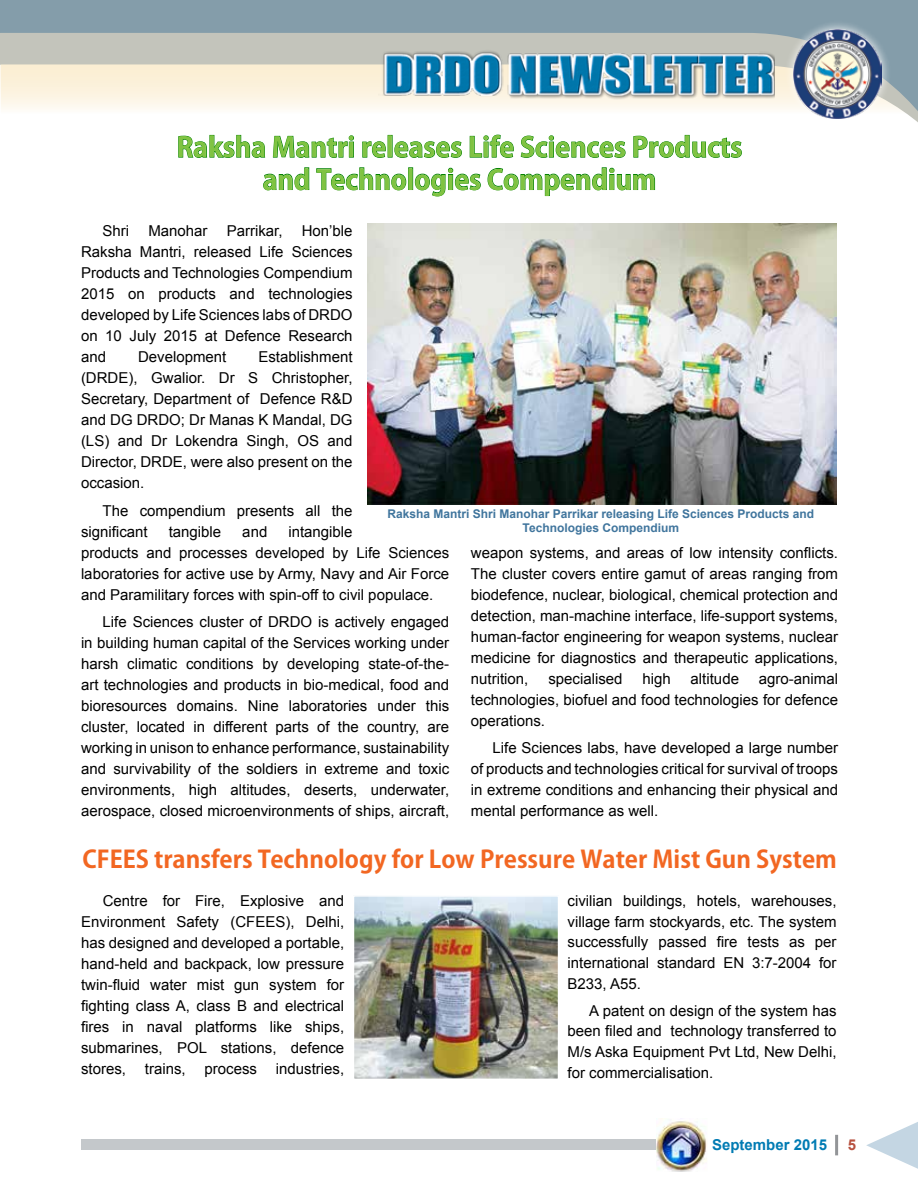
<style>
.page{position:relative;width:918px;height:1188px;background:#fff}
.page>*{position:absolute;margin:0;border:0;box-sizing:border-box;transform-origin:0 0}
.t1{font:700 27px/32.4px "Koz Go Pro";color:#80c342;text-align:center}
.t2{font:700 24px "Koz Go Pro";color:#f26722}
.t3{font:15px/21px "Arial";color:#000;text-align:justify}
.t4{font:700 15px "Arial";color:#007bb3}
.t5{font:700 15px "Arial";color:#b7513f}
.t6{font:700 12px/14.2px "Arial";color:#40759d;text-align:center}
</style>
<div class="page">
<hr style="left:835px;top:1135px;width:3px;height:20px;background:#939598">
<div style="left:81px;top:1139px;width:625px;height:11px;background:#c4c8cb"></div>
<svg style="left:866px;top:1122px;width:52px;height:47px"></svg>
<svg style="left:1px;top:0;width:917px;height:141px"></svg>
<svg style="left:0;top:0;width:1px;height:95px"></svg>
<img style="left:379px;top:50px;width:396px;height:49px">
<div style="left:783px;top:20px;width:108px;height:108px;background:#fff;opacity:.75"></div>
<img style="left:793px;top:29px;width:89px;height:89px">
<img style="left:656px;top:1121px;width:51px;height:51px">
<svg style="left:178px;top:135px;width:87px;height:23px"></svg>
<svg style="left:273px;top:136px;width:81px;height:22px"></svg>
<div style="left:349px;top:142px;width:4px;height:15px;border:1px solid #008000"></div>
<svg style="left:362px;top:141px;width:24px;height:17px"></svg>
<svg style="left:394px;top:141px;width:68px;height:17px"></svg>
<svg style="left:469px;top:134px;width:45px;height:24px"></svg>
<svg style="left:521px;top:135px;width:105px;height:23px"></svg>
<svg style="left:633px;top:135px;width:109px;height:23px"></svg>
<svg style="left:263px;top:167px;width:47px;height:24px"></svg>
<svg style="left:316px;top:167px;width:91px;height:24px"></svg>
<div style="left:409px;top:168px;width:4px;height:22px;border:1px solid #008000"></div>
<svg style="left:415px;top:168px;width:66px;height:29px"></svg>
<svg style="left:487px;top:167px;width:168px;height:29px"></svg>
<img style="left:367px;top:224px;width:470px;height:281px">
<img style="left:356px;top:898px;width:200px;height:179px">
<div style="left:353px;top:895px;width:206px;height:185px;border:2px solid #fff"></div>
<h1 class="t1" style="left:177px;top:133px;width:567px">Raksha Mantri releases Life Sciences Products and Technologies Compendium</h1>
<p class="t3" style="left:103px;top:220px;width:28px">Shri</p>
<p class="t3" style="left:148px;top:220px;width:61px">Manohar</p>
<p class="t3" style="left:227px;top:220px;width:57px">Parrikar,</p>
<p class="t3" style="left:81px;top:220px;width:273px;text-indent:221px">Hon’ble Raksha Mantri, released Life Sciences Products and Technologies Compendium 2015 on products and technologies developed by Life Sciences labs of DRDO on 10 July 2015 at Defence Research and</p>
<p class="t3" style="left:81px;top:346px;width:273px;text-indent:177px">Establishment (DRDE), Gwalior. Dr S Christopher, Secretary, Department of Defence R&amp;D and DG DRDO; Dr Manas K Mandal, DG (LS) and Dr Lokendra Singh, OS and Director, DRDE, were also present on the occasion.</p>
<p class="t3" style="left:81px;top:500px;width:273px;text-indent:22px">The compendium presents all the significant</p>
<p class="t3" style="left:138px;top:346px;width:90px">Development</p>
<p class="t6" style="left:387px;top:507px;width:428px">Raksha Mantri Shri Manohar Parrikar releasing Life Sciences Products and<br>Technologies Compendium</p>
<p class="t3" style="left:81px;top:521px;width:370px;text-align:left;text-indent:207px">intangible<br>products and processes developed by Life Sciences laboratories for active use by Army, Navy and Air Force and Paramilitary forces with spin-off to civil populace.</p>
<p class="t3" style="left:81px;top:612px;width:370px;text-indent:22px">Life Sciences cluster of DRDO is actively engaged in building human capital of the Services working under harsh climatic conditions by developing state-of-the&shy;art technologies and products in bio-medical, food and bioresources domains. Nine laboratories under this cluster, located in different parts of the country, are working in unison to enhance performance, sustainability and survivability of the soldiers in extreme and toxic environments, high altitudes, deserts, underwater, aerospace, closed microenvironments of ships, aircraft,</p>
<p class="t3" style="left:169px;top:521px;width:54px">tangible</p>
<p class="t3" style="left:242px;top:521px;width:27px">and</p>
<p class="t3" style="left:471px;top:542px;width:369px">weapon systems, and areas of low intensity conflicts.<br>The cluster covers entire gamut of areas ranging from biodefence, nuclear, biological, chemical protection and detection, man-machine interface, life-support systems, human-factor engineering for weapon systems, nuclear medicine for diagnostics and therapeutic applications, nutrition,</p>
<p class="t3" style="left:471px;top:668px;width:369px;text-indent:288px">agro-animal technologies, biofuel and food technologies for defence operations.</p>
<p class="t3" style="left:471px;top:738px;width:369px;text-indent:22px">Life Sciences labs, have developed a large number of products and technologies critical for survival of troops in extreme conditions and enhancing their physical and mental performance as well.</p>
<p class="t3" style="left:548px;top:668px;width:76px">specialised</p>
<p class="t3" style="left:642px;top:668px;width:30px">high</p>
<p class="t3" style="left:691px;top:668px;width:50px">altitude</p>
<h2 class="t2" style="left:82px;top:844px;width:756px">CFEES transfers Technology for Low Pressure Water Mist Gun System</h2>
<p class="t3" style="left:81px;top:890px;width:265px;text-indent:22px">Centre for Fire, Explosive and Environment Safety (CFEES), Delhi, has designed and developed a portable, hand-held and backpack, low pressure twin-fluid water mist gun system for fighting class A, class B and electrical fires in naval platforms like ships, submarines, POL stations, defence stores,</p>
<p class="t3" style="left:568px;top:891px;width:271px">civilian buildings, hotels, warehouses, village farm stockyards, etc. The system successfully passed fire tests as per international standard EN 3:7-2004 for B233, A55.</p>
<p class="t3" style="left:568px;top:1001px;width:271px;line-height:20.5px;text-indent:22px">A patent on design of the system has been filed and technology transferred to M/s Aska Equipment Pvt Ltd, New Delhi, for commercialisation.</p>
<p class="t3" style="left:145px;top:1058px;width:42px">trains,</p>
<p class="t3" style="left:205px;top:1058px;width:54px">process</p>
<p class="t3" style="left:276px;top:1058px;width:70px">industries,</p>
<p class="t4" style="left:712px;top:1135px;width:117px">September 2015</p>
<p class="t5" style="left:848px;top:1135px;width:10px">5</p>
</div>
